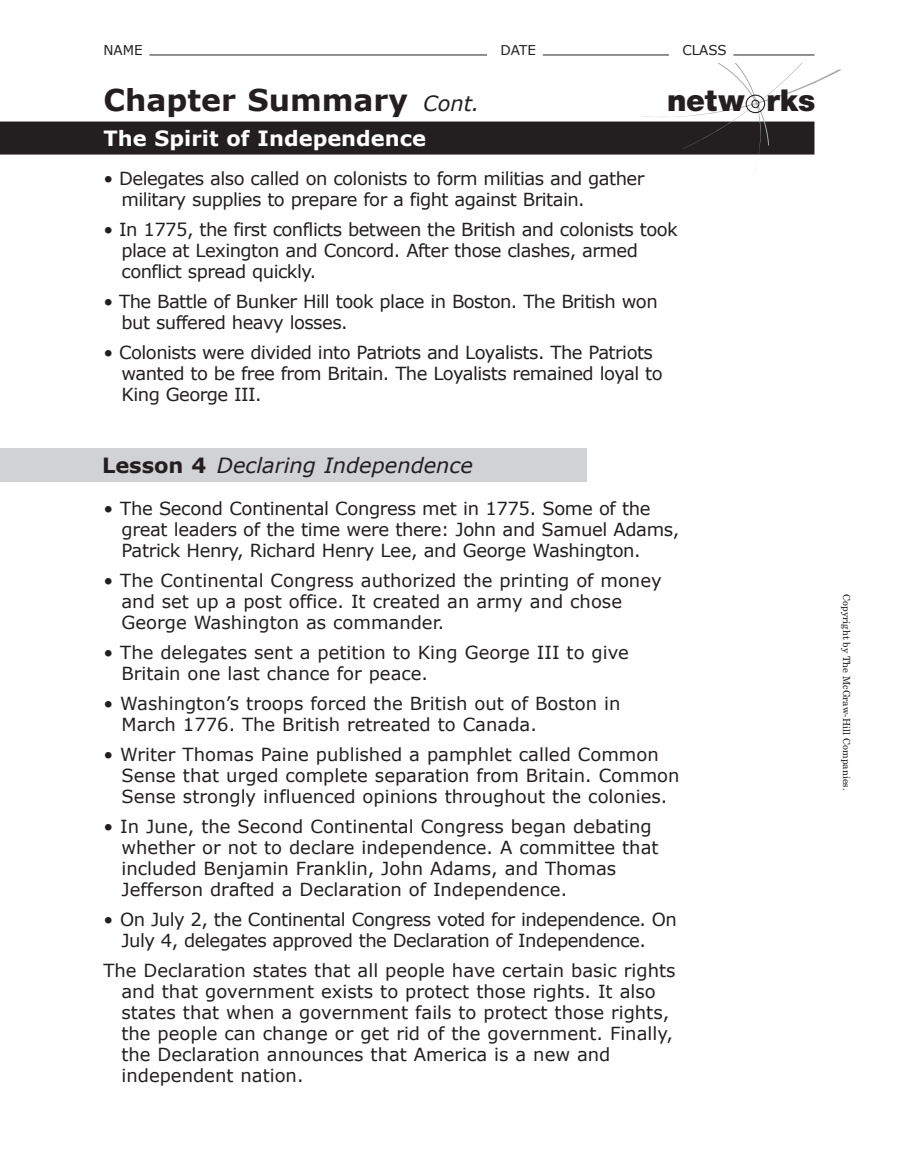
<style>
.page{position:relative;width:918px;height:1175px;background:#fff}
.page>*{position:absolute;margin:0;border:0;box-sizing:border-box;transform-origin:0 0}
.t1{font:900 30.15px "Helvetica Neue LT Std";color:#231f20}
.Asset_TitleA{font:700 30px "Verdana";color:#231f20}
.t2{font:italic 21px "Verdana";color:#231f20}
.t3{font:700 21px "Verdana";color:#fff}
.CS_BL_SAp6{font:18px/21px "Verdana";color:#231f20}
.CS_BL_SAp6-2{font:18px/21px "Verdana";letter-spacing:-.03em;color:#231f20}
.CS_BL_SAp6-3{font:18px/21px "Verdana";letter-spacing:-.02em;color:#231f20}
.t4{font:13.5px "Verdana";color:#231f20}
.t5{font:9.75px "New Century Schlbk LT Std";color:#231f20}
.s1{font-weight:400;font-style:italic;font-size:21px}
.s2{font-weight:700;font-style:normal}
</style>
<div class="page">
<hr style="left:149px;top:55px;width:338px;height:1px;background:#231f20">
<hr style="left:543px;top:55px;width:126px;height:1px;background:#231f20">
<hr style="left:734px;top:55px;width:80px;height:1px;background:#231f20">
<div style="left:0;top:122px;width:814px;height:32px;background:#231f20"></div>
<div style="left:0;top:449px;width:586px;height:33px;background:#d1d2d4"></div>
<svg style="left:640px;top:63px;width:202px;height:93px"></svg>
<p class="t4" style="left:104px;top:42px;width:41px">NAME</p>
<p class="t4" style="left:500px;top:42px;width:37px">DATE</p>
<p class="t4" style="left:682px;top:42px;width:46px">CLASS</p>
<p class="Asset_TitleA" style="left:104px;top:81px;width:378px">Chapter Summary <span class="s1">Cont.</span></p>
<p class="t3" style="left:104px;top:125px;width:324px">The Spirit of Independence</p>
<h1 class="t1" style="left:667px;top:83px;width:150px">netw rks</h1>
<p class="CS_BL_SAp6-2" style="left:122px;top:168px;width:525px;text-indent:-18px">• Delegates also called on colonists to form militias and gather military supplies to prepare for a fight against Britain.</p>
<p class="CS_BL_SAp6-2" style="left:122px;top:219px;width:558px;text-indent:-18px">• In 1775, the first conflicts between the British and colonists took place at Lexington and Concord. After those clashes, armed conflict spread quickly.</p>
<p class="CS_BL_SAp6-2" style="left:122px;top:291px;width:538px;text-indent:-18px">• The Battle of Bunker Hill took place in Boston. The British won but suffered heavy losses.</p>
<p class="CS_BL_SAp6-2" style="left:122px;top:342px;width:543px;text-indent:-18px">• Colonists were divided into Patriots and Loyalists. The Patriots wanted to be free from Britain. The Loyalists remained loyal to<br>King George III.</p>
<p class="t2" style="left:102px;top:452px;width:373px"><span class="s2">Lesson 4</span> Declaring Independence</p>
<p class="CS_BL_SAp6-3" style="left:122px;top:498px;width:560px;text-indent:-18px">• The Second Continental Congress met in 1775. Some of the great leaders of the time were there: John and Samuel Adams,<br>Patrick Henry, Richard Henry Lee, and George Washington.</p>
<p class="CS_BL_SAp6" style="left:122px;top:570px;width:542px;text-indent:-18px">• The Continental Congress authorized the printing of money and set up a post office. It created an army and chose<br>George Washington as commander.</p>
<p class="CS_BL_SAp6" style="left:122px;top:642px;width:509px;text-indent:-18px">• The delegates sent a petition to King George III to give<br>Britain one last chance for peace.</p>
<p class="CS_BL_SAp6" style="left:122px;top:693px;width:500px;text-indent:-18px">• Washington’s troops forced the British out of Boston in<br>March 1776. The British retreated to Canada.</p>
<p class="CS_BL_SAp6" style="left:122px;top:744px;width:560px;text-indent:-18px">• Writer Thomas Paine published a pamphlet called Common<br>Sense that urged complete separation from Britain. Common<br>Sense strongly influenced opinions throughout the colonies.</p>
<p class="CS_BL_SAp6" style="left:122px;top:816px;width:539px;text-indent:-18px">• In June, the Second Continental Congress began debating whether or not to declare independence. A committee that included Benjamin Franklin, John Adams, and Thomas Jefferson drafted a Declaration of Independence.</p>
<p class="CS_BL_SAp6-2" style="left:122px;top:909px;width:557px;text-indent:-18px">• On July 2, the Continental Congress voted for independence. On<br>July 4, delegates approved the Declaration of Independence.</p>
<p class="CS_BL_SAp6" style="left:122px;top:960px;width:556px;text-indent:-18px">The Declaration states that all people have certain basic rights and that government exists to protect those rights. It also states that when a government fails to protect those rights, the people can change or get rid of the government. Finally, the Declaration announces that America is a new and independent nation.</p>
<p class="t5" style="left:853px;top:594px;width:198px;rotate:90deg">Copyright by The McGraw-Hill Companies.</p>
</div>
